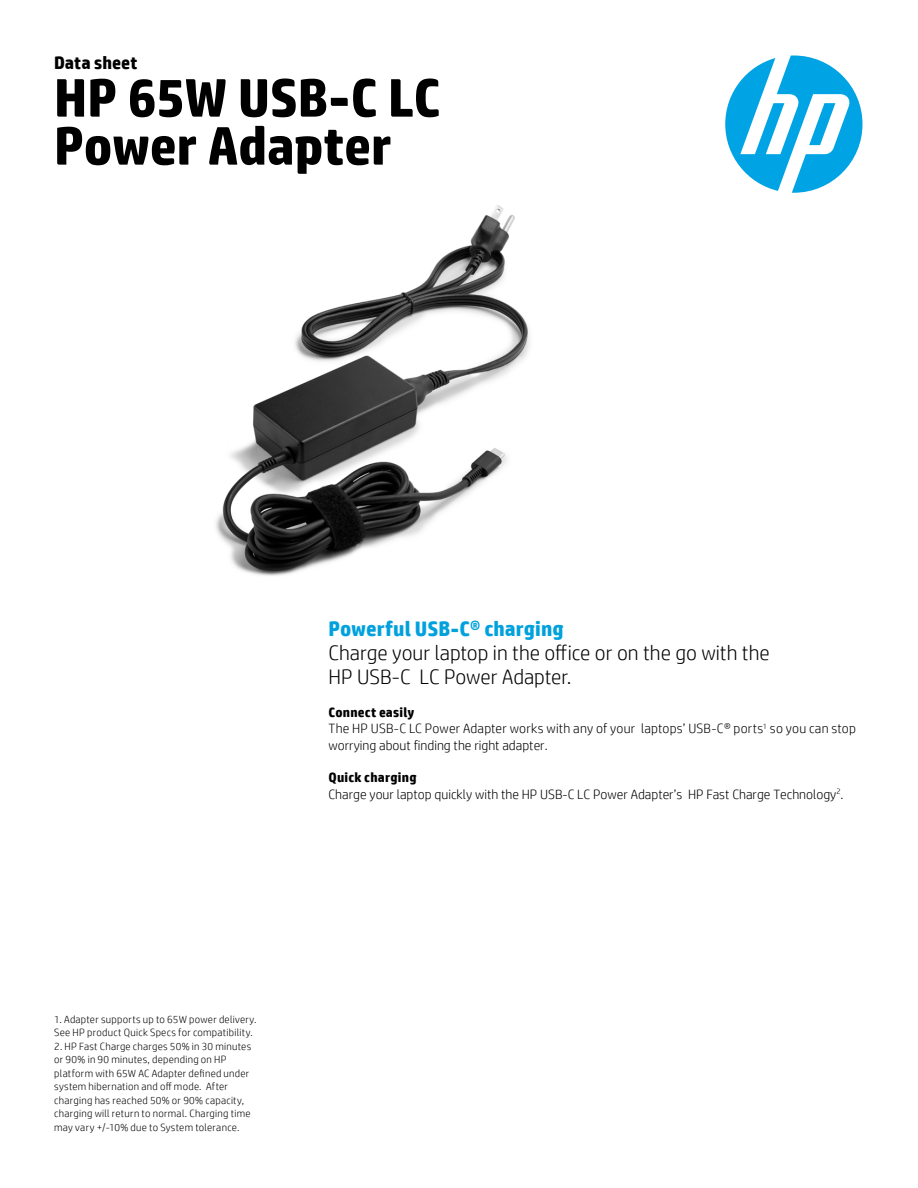
<style>
.page{position:relative;width:918px;height:1188px;background:#fff}
.page>*{position:absolute;margin:0;border:0;box-sizing:border-box;transform-origin:0 0}
.t1{font:700 54px/48px "HP Simplified";letter-spacing:-.005em;color:#000}
.t2{font:300 21px/24px "HP Simplified";color:#000}
.t3{font:700 21px "HP Simplified";letter-spacing:.005em;color:#00a1dd}
.t4{font:700 18px "HP Simplified";color:#000}
.t5{font:300 13.5px/16.5px "HP Simplified";color:#000}
.t6{font:300 10.5px/13.5px "HP Simplified";letter-spacing:.025em;color:#000}
.s1{font-weight:700}
</style>
<div class="page">
<svg style="left:725px;top:56px;width:137px;height:137px"></svg>
<img style="left:216px;top:205px;width:314px;height:371px">
<h3 class="t4" style="left:54px;top:55px;width:85px">Data sheet</h3>
<h1 class="t1" style="left:54px;top:77px;width:388px">HP 65W USB-C LC<br>Power Adapter</h1>
<h2 class="t3" style="left:328px;top:620px;width:237px">Powerful USB-C® charging</h2>
<h2 class="t2" style="left:328px;top:640px;width:443px">Charge your laptop in the office or on the go with the<br>HP USB-C LC Power Adapter.</h2>
<p class="t5" style="left:328px;top:703px;width:529px"><span class="s1">Connect easily<br></span>The HP USB-C LC Power Adapter works with any of your laptops’ USB-C® ports<sup>1</sup> so you can stop worrying about finding the right adapter.</p>
<p class="t5" style="left:329px;top:769px;width:517px"><span class="s1">Quick charging<br></span>Charge your laptop quickly with the HP USB-C LC Power Adapter’s HP Fast Charge Technology<sup>2</sup>.</p>
<p class="t6" style="left:54px;top:1012px;width:204px">1. Adapter supports up to 65W power delivery.<br>See HP product Quick Specs for compatibility.</p>
<p class="t6" style="left:54px;top:1039px;width:199px">2. HP Fast Charge charges 50% in 30 minutes or 90% in 90 minutes, depending on HP platform with 65W AC Adapter defined under system hibernation and off mode. After charging has reached 50% or 90% capacity, charging will return to normal. Charging time may vary +/-10% due to System tolerance.</p>
</div>
